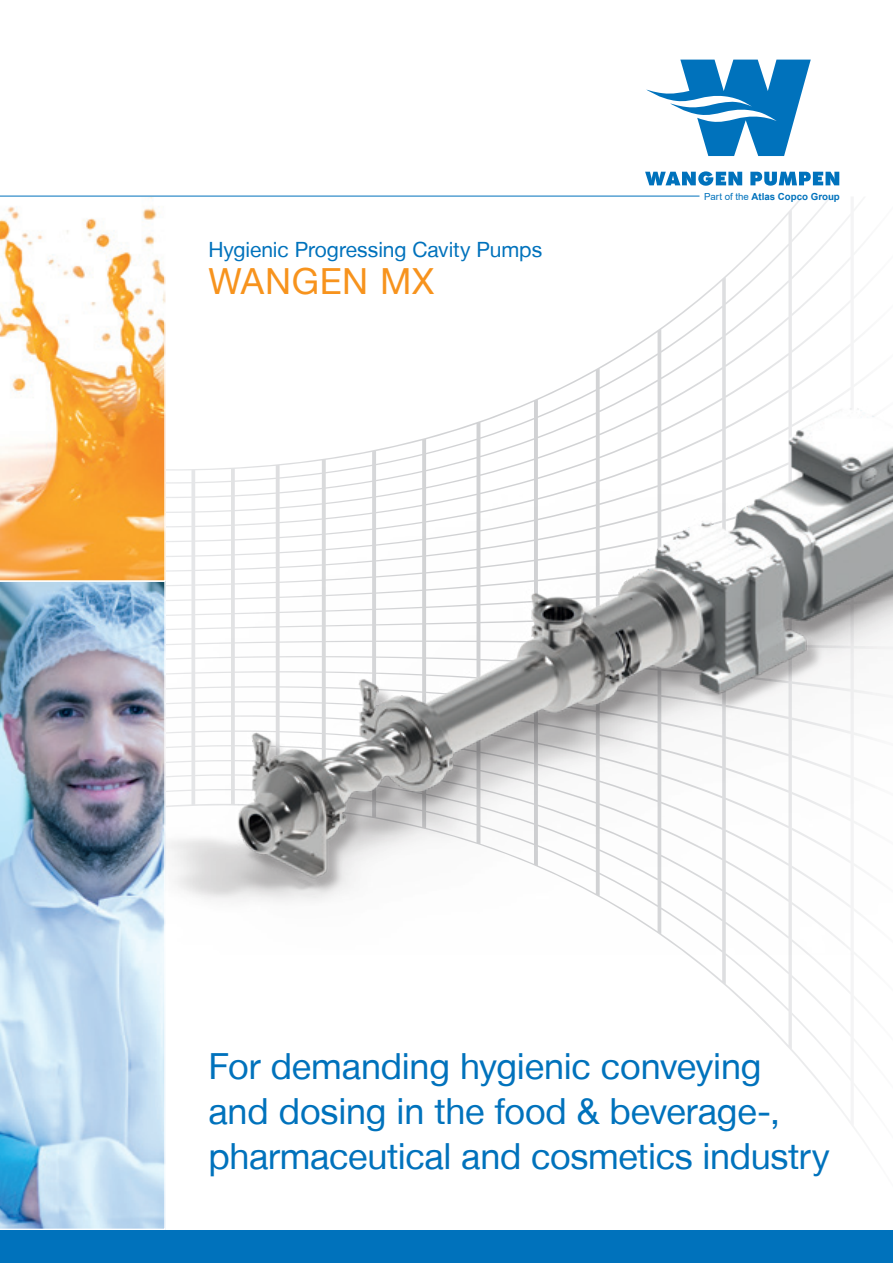
<style>
.page{position:relative;width:893px;height:1263px;background:#fff}
.page>*{position:absolute;margin:0;border:0;box-sizing:border-box;transform-origin:0 0}
.t1{font:36px/45px "Helvetica Neue LT";letter-spacing:-.01em;color:#0072bc}
.t2{font:36px "Helvetica Neue LT";letter-spacing:.02em;color:#f7931d}
.t3{font:21px "Helvetica Neue LT";letter-spacing:-.005em;color:#0072bc}
.t4{font:700 9.75px "Arial";color:#0072bc}
.s1{font-weight:400}
</style>
<div class="page">
<svg style="left:666px;top:196px;width:191px;height:936px"></svg>
<svg style="left:0;top:197px;width:166px;height:383px"></svg>
<img style="left:0;top:580px;width:166px;height:650px">
<img style="left:166px;top:324px;width:727px;height:631px">
<div style="left:0;top:1230px;width:893px;height:33px;background:#0072bc"></div>
<hr style="left:0;top:196px;width:699px;height:1px;background:#0072bc">
<svg style="left:645px;top:171px;width:97px;height:15px"></svg>
<svg style="left:750px;top:172px;width:89px;height:14px"></svg>
<svg style="left:646px;top:60px;width:165px;height:96px"></svg>
<p class="t3" style="left:208px;top:237px;width:335px">Hygienic Progressing Cavity Pumps</p>
<p class="t2" style="left:208px;top:260px;width:227px">WANGEN MX</p>
<p class="t4" style="left:704px;top:189px;width:137px"><span class="s1">Part of the</span> Atlas Copco Group</p>
<p class="t1" style="left:208px;top:1044px;width:555px">For demanding hygienic conveying</p>
<p class="t1" style="left:208px;top:1089px;width:623px">and dosing in the food &amp; beverage-, pharmaceutical and cosmetics industry</p>
</div>
